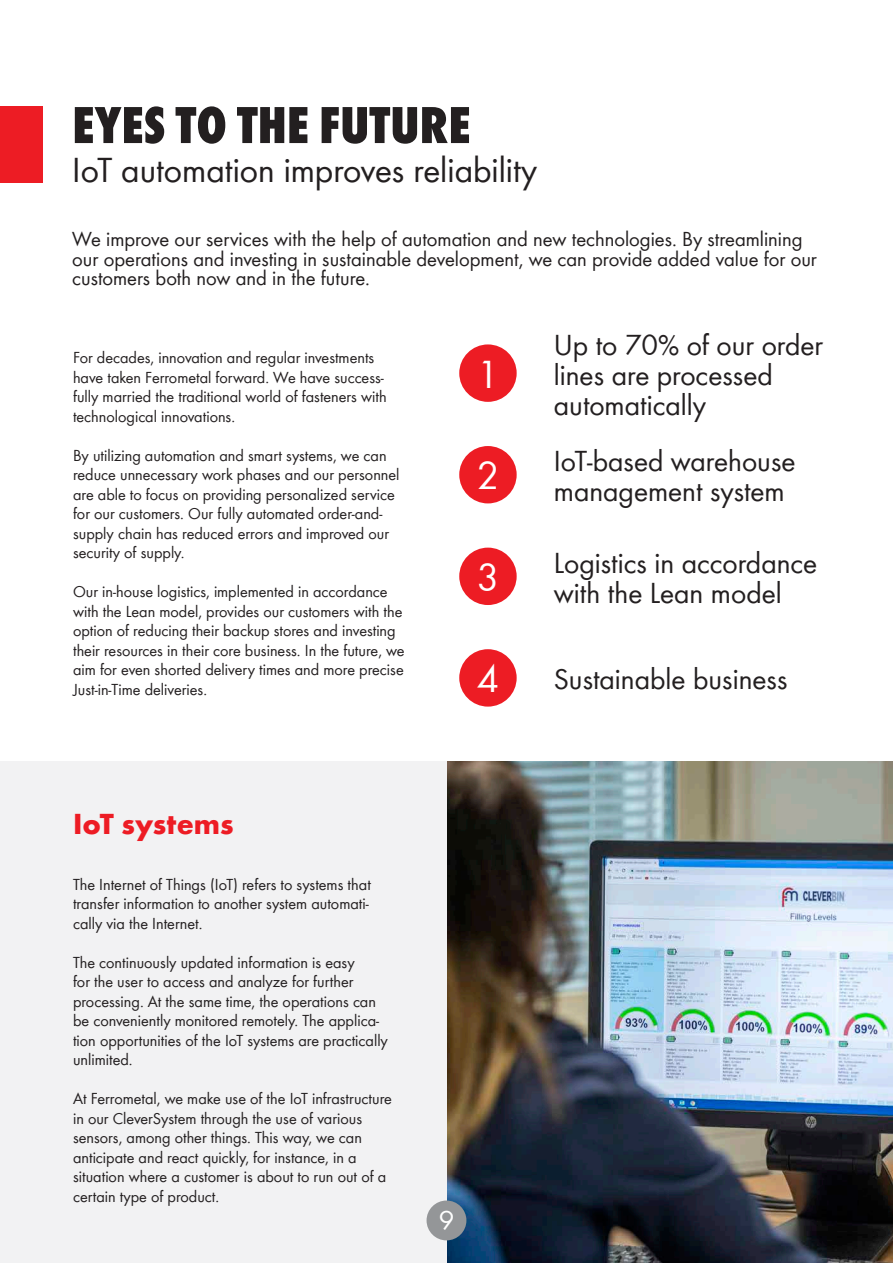
<style>
.page{position:relative;width:893px;height:1263px;background:#fff}
.page>*{position:absolute;margin:0;border:0;box-sizing:border-box;transform-origin:0 0}
.t1{font:800 condensed 54px "Wuerth";color:#231f20}
.t2{font:40.5px "Wuerth";color:#fff}
.t3{font:36px "Wuerth";color:#231f20}
.t4{font:30px/30px "Wuerth";color:#231f20}
.t5{font:700 30px "Wuerth";color:#ed1c24}
.t6{font:28.2px "Wuerth";color:#fff}
.t7{font:21px/19.5px "Wuerth";color:#231f20}
.t8{font:16.5px/19.5px "Wuerth";color:#231f20}
</style>
<div class="page">
<div style="left:0;top:106px;width:43px;height:77px;background:#ed1c24"></div>
<img style="left:446px;top:761px;width:447px;height:502px">
<div style="left:0;top:761px;width:446px;height:502px;background:#f2f2f3"></div>
<div style="left:459px;top:649px;width:58px;height:58px;background:#ed1c24;border-radius:50%"></div>
<div style="left:459px;top:548px;width:58px;height:57px;background:#ed1c24;border-radius:50%"></div>
<div style="left:459px;top:446px;width:58px;height:57px;background:#ed1c24;border-radius:50%"></div>
<div style="left:459px;top:344px;width:58px;height:58px;background:#ed1c24;border-radius:50%"></div>
<div style="left:427px;top:1200px;width:39px;height:40px;background:#949698;border-radius:50%"></div>
<h1 class="t1" style="left:72px;top:87px;width:400px">EYES TO THE FUTURE</h1>
<h3 class="t3" style="left:72px;top:146px;width:466px">IoT automation improves reliability</h3>
<p class="t7" style="left:72px;top:228px;width:746px">We improve our services with the help of automation and new technologies. By streamlining our operations and investing in sustainable development, we can provide added value for our customers both now and in the future.</p>
<p class="t8" style="left:73px;top:347px;width:315px">For decades, innovation and regular investments have taken Ferrometal forward. We have success&shy;fully married the traditional world of fasteners with technological innovations.</p>
<p class="t8" style="left:73px;top:445px;width:328px">By utilizing automation and smart systems, we can reduce unnecessary work phases and our personnel are able to focus on providing personalized service for our customers. Our fully automated order-and&shy;supply chain has reduced errors and improved our security of supply.</p>
<p class="t8" style="left:73px;top:581px;width:333px">Our in-house logistics, implemented in accordance with the Lean model, provides our customers with the option of reducing their backup stores and investing their resources in their core business. In the future, we aim for even shorted delivery times and more precise Just-in-Time deliveries.</p>
<h2 class="t2" style="left:477px;top:347px;width:24px">1</h2>
<h2 class="t2" style="left:477px;top:448px;width:24px">2</h2>
<h2 class="t2" style="left:477px;top:550px;width:24px">3</h2>
<h2 class="t2" style="left:477px;top:651px;width:24px">4</h2>
<h3 class="t5" style="left:73px;top:802px;width:162px">IoT systems</h3>
<p class="t8" style="left:73px;top:873px;width:299px">The Internet of Things (IoT) refers to systems that transfer information to another system automati&shy;cally via the Internet.</p>
<p class="t8" style="left:73px;top:951px;width:316px">The continuously updated information is easy<br>for the user to access and analyze for further processing. At the same time, the operations can be conveniently monitored remotely. The applica&shy;tion opportunities of the IoT systems are practically unlimited.</p>
<p class="t8" style="left:73px;top:1088px;width:320px">At Ferrometal, we make use of the IoT infrastructure in our CleverSystem through the use of various sensors, among other things. This way, we can anticipate and react quickly, for instance, in a situation where a customer is about to run out of a certain type of product.</p>
<h3 class="t6" style="left:439px;top:1201px;width:17px">9</h3>
<h3 class="t4" style="left:554px;top:328px;width:271px">Up to 70% of our order lines are processed automatically</h3>
<h3 class="t4" style="left:554px;top:445px;width:243px">IoT-based warehouse management system</h3>
<h3 class="t4" style="left:554px;top:546px;width:265px">Logistics in accordance with the Lean model</h3>
<h3 class="t4" style="left:554px;top:663px;width:235px">Sustainable business</h3>
</div>
